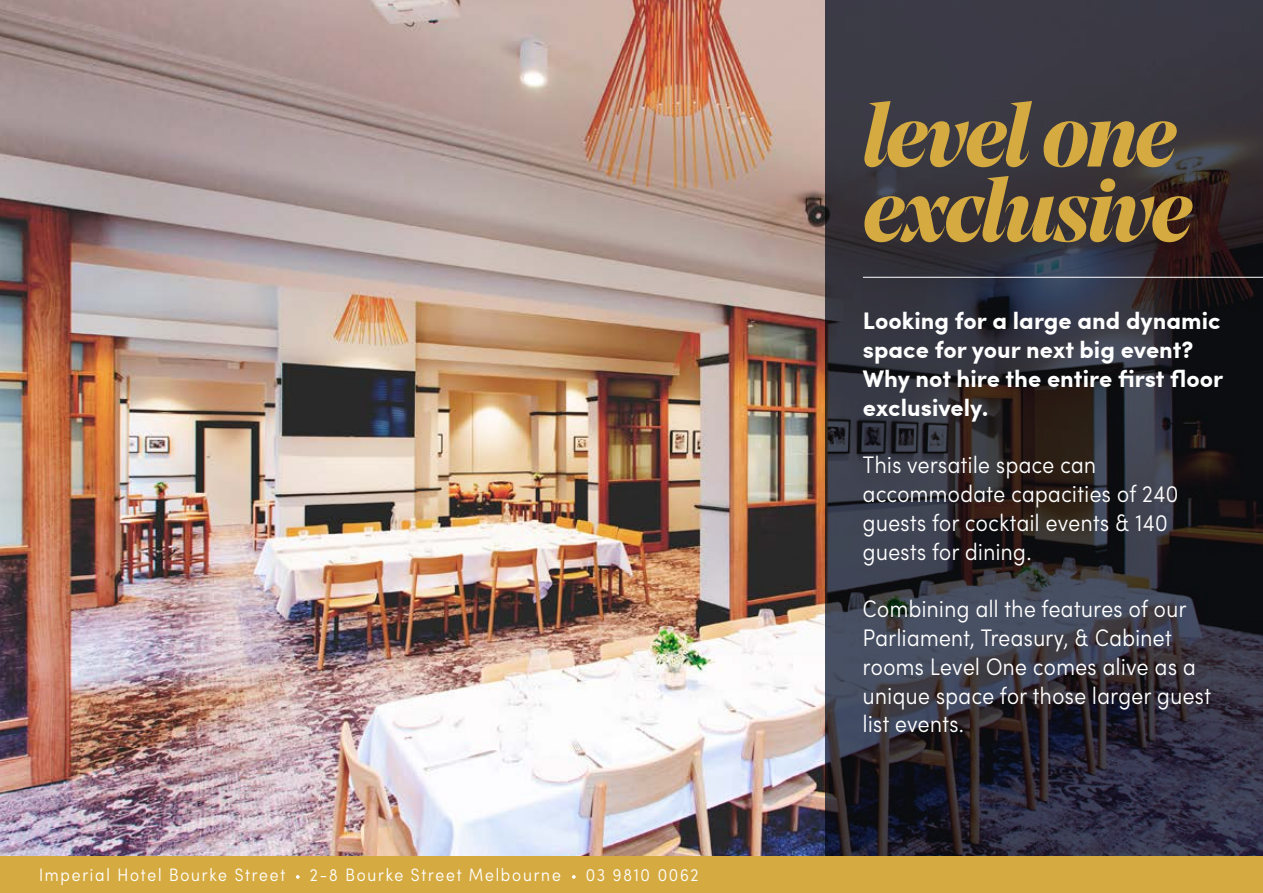
<style>
.page{position:relative;width:1263px;height:893px;background:#fff}
.page>*{position:absolute;margin:0;border:0;box-sizing:border-box;transform-origin:0 0}
.t1{font:italic 700 90px/75px "Noe Display";letter-spacing:-.03em;color:#d5aa40}
.t2{font:300 condensed 24px/28.8px "Sofia Pro";letter-spacing:.02em;color:#fff}
.t3{font:700 24px/28.8px "Sofia Pro";color:#fff}
.t4{font:300 condensed 18px "Sofia Pro";letter-spacing:.1em;color:#fff}
</style>
<div class="page">
<img style="left:0;top:0;width:826px;height:856px">
<svg style="left:826px;top:0;width:437px;height:856px;background:#302e38"></svg>
<div style="left:0;top:856px;width:1263px;height:37px;background:#d5aa40"></div>
<hr style="left:863px;top:277px;width:400px;height:1px;background:#fff">
<svg style="left:296px;top:875px;width:4px;height:4px"></svg>
<svg style="left:572px;top:875px;width:4px;height:4px"></svg>
<p class="t4" style="left:39px;top:863px;width:248px">Imperial Hotel Bourke Street</p>
<p class="t4" style="left:310px;top:863px;width:252px">2-8 Bourke Street Melbourne</p>
<p class="t4" style="left:586px;top:863px;width:114px">03 9810 0062</p>
<h1 class="t1" style="left:863px;top:96px;width:331px">level one exclusive</h1>
<p class="t3" style="left:863px;top:305px;width:362px">Looking for a large and dynamic space for your next big event?<br>Why not hire the entire first floor exclusively.</p>
<p class="t2" style="left:863px;top:450px;width:317px">This versatile space can accommodate capacities of 240 guests for cocktail events &amp; 140 guests for dining.</p>
<p class="t2" style="left:863px;top:594px;width:350px">Combining all the features of our<br>Parliament, Treasury, &amp; Cabinet rooms Level One comes alive as a unique space for those larger guest list events.</p>
</div>
